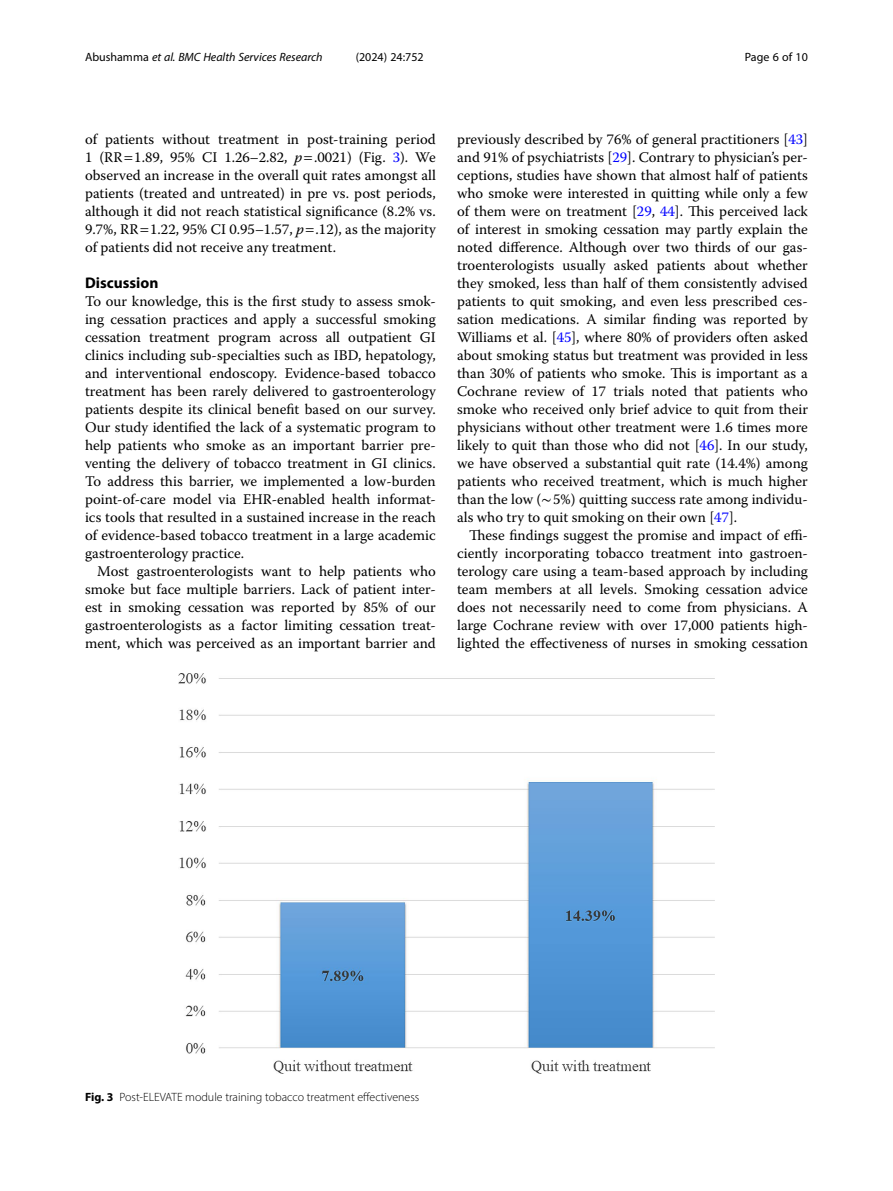
<style>
.page{position:relative;width:893px;height:1191px;background:#fff}
.page>*{position:absolute;margin:0;border:0;box-sizing:border-box;transform-origin:0 0}
.Head_1{font:700 15.45px "Myriad Pro";color:#000}
.Body_Text_Indent{font:14.7px/18px "Warnock Pro";color:#000;text-align:justify}
.Body_Text{font:14.7px/18px "Warnock Pro";color:#000;text-align:justify}
.Figure_Caption{font:300 12px "Myriad Pro";color:#000}
.t1{font:italic 12px "Myriad Pro";color:#000}
.t2{font:12px "Myriad Pro";color:#000}
.s1{font-style:normal}
.s2{font-style:italic}
.s3{color:#00f}
.s4{font-family:"STIX"}
.s5{font-weight:700}
</style>
<div class="page">
<img style="left:178px;top:674px;width:536px;height:400px">
<p class="t1" style="left:85px;top:50px;width:239px"><span class="s1">Abushamma</span> et al. BMC Health Services Research</p>
<p class="t2" style="left:356px;top:50px;width:70px">(2024) 24:752</p>
<p class="t2" style="left:745px;top:50px;width:65px">Page 6 of 10</p>
<p class="Body_Text" style="left:85px;top:130px;width:352px">of patients without treatment in post-training period 1 (RR 1.89, 95% CI 1.26–2.82, <span class="s2">p</span> .0021) (Fig. <span class="s3">3</span>). We observed an increase in the overall quit rates amongst all patients (treated and untreated) in pre vs. post periods, although it did not reach statistical significance (8.2% vs.<br>9.7%, RR 1.22, 95% CI 0.95–1.57, <span class="s2">p</span> .12), as the majority of patients did not receive any treatment.</p>
<p class="Head_1" style="left:85px;top:273px;width:75px">Discussion</p>
<p class="Body_Text" style="left:85px;top:292px;width:352px">To our knowledge, this is the first study to assess smok&shy;ing cessation practices and apply a successful smoking cessation treatment program across all outpatient GI clinics including sub-specialties such as IBD, hepatology, and interventional endoscopy. Evidence-based tobacco treatment has been rarely delivered to gastroenterology patients despite its clinical benefit based on our survey.<br>Our study identified the lack of a systematic program to help patients who smoke as an important barrier pre&shy;venting the delivery of tobacco treatment in GI clinics.<br>To address this barrier, we implemented a low-burden point-of-care model via EHR-enabled health informat&shy;ics tools that resulted in a sustained increase in the reach of evidence-based tobacco treatment in a large academic gastroenterology practice.</p>
<p class="Body_Text_Indent" style="left:85px;top:562px;width:352px;text-indent:12px">Most gastroenterologists want to help patients who smoke but face multiple barriers. Lack of patient inter&shy;est in smoking cessation was reported by 85% of our gastroenterologists as a factor limiting cessation treat&shy;ment, which was perceived as an important barrier and</p>
<p class="Body_Text_Indent" style="left:457px;top:130px;width:352px">previously described by 76% of general practitioners [<span class="s3">43</span>] and 91% of psychiatrists [<span class="s3">29</span>]. Contrary to physician’s per&shy;ceptions, studies have shown that almost half of patients who smoke were interested in quitting while only a few of them were on treatment [<span class="s3">29</span>, <span class="s3">44</span>]. This perceived lack of interest in smoking cessation may partly explain the noted difference. Although over two thirds of our gas&shy;troenterologists usually asked patients about whether they smoked, less than half of them consistently advised patients to quit smoking, and even less prescribed ces&shy;sation medications. A similar finding was reported by Williams et al. [<span class="s3">45</span>], where 80% of providers often asked about smoking status but treatment was provided in less than 30% of patients who smoke. This is important as a Cochrane review of 17 trials noted that patients who smoke who received only brief advice to quit from their physicians without other treatment were 1.6 times more likely to quit than those who did not [<span class="s3">46</span>]. In our study, we have observed a substantial quit rate (14.4%) among patients who received treatment, which is much higher than the low (<span class="s4">∼</span>5%) quitting success rate among individu&shy;als who try to quit smoking on their own [<span class="s3">47</span>].</p>
<p class="Body_Text_Indent" style="left:457px;top:526px;width:352px;text-indent:12px">These findings suggest the promise and impact of effi&shy;ciently incorporating tobacco treatment into gastroen&shy;terology care using a team-based approach by including team members at all levels. Smoking cessation advice does not necessarily need to come from physicians. A large Cochrane review with over 17,000 patients high&shy;lighted the effectiveness of nurses in smoking cessation</p>
<p class="Figure_Caption" style="left:85px;top:1089px;width:336px"><span class="s5">Fig. 3</span> Post-ELEVATE module training tobacco treatment effectiveness</p>
</div>
